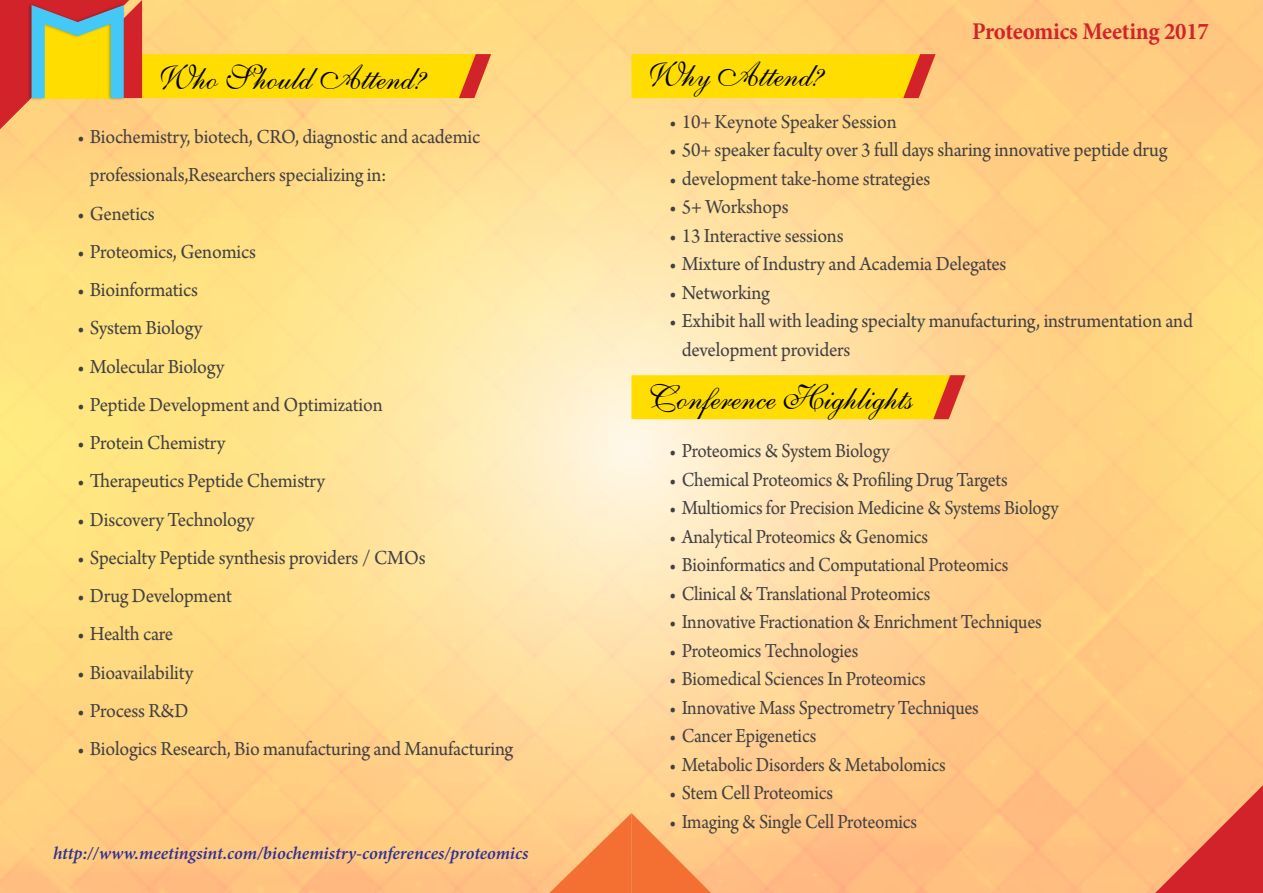
<style>
.page{position:relative;width:1263px;height:893px;background:#fff}
.page>*{position:absolute;margin:0;border:0;box-sizing:border-box;transform-origin:0 0}
.t1{font:34.2px "English 111 Presto BT";color:#000}
.t2{font:700 24px "Minion Pro";letter-spacing:-.01em;color:#d2232a;scale:.95 1}
.t3{font:21px/38.2px "Arno Pro";letter-spacing:-.01em;color:#414042;scale:.95 1}
.t4{font:21px "Arno Pro";letter-spacing:-.01em;color:#414042;scale:.91 1}
.t5{font:italic 600 18px "Minion Pro";letter-spacing:-.005em;color:#2e3092}
</style>
<div class="page">
<img style="left:0;top:0;width:1263px;height:893px">
<svg style="left:631px;top:54px;width:304px;height:44px;background:#fcd305"></svg>
<svg style="left:631px;top:375px;width:334px;height:44px;background:#fcd406"></svg>
<svg style="left:0;top:0;width:491px;height:129px;background:#efc357"></svg>
<svg style="left:549px;top:813px;width:162px;height:80px;background:#f89d5d"></svg>
<svg style="left:1155px;top:785px;width:108px;height:108px;background:#e87255"></svg>
<h1 class="t1" style="left:157px;top:57px;width:271px">Who Should Attend?</h1>
<h1 class="t1" style="left:646px;top:54px;width:179px">Why Attend?</h1>
<p class="t2" style="left:972px;top:14px;width:251px">Proteomics Meeting 2017</p>
<p class="t3" style="left:90px;top:119px;width:412px;text-indent:-13px">• Biochemistry, biotech, CRO, diagnostic and academic professionals,Researchers specializing in:</p>
<p class="t3" style="left:77px;top:195px;width:83px">• Genetics</p>
<p class="t3" style="left:77px;top:234px;width:190px">• Proteomics, Genomics</p>
<p class="t3" style="left:77px;top:272px;width:129px">• Bioinformatics</p>
<p class="t3" style="left:77px;top:310px;width:134px">• System Biology</p>
<p class="t3" style="left:77px;top:348px;width:157px">• Molecular Biology</p>
<p class="t3" style="left:77px;top:386px;width:323px">• Peptide Development and Optimization</p>
<p class="t3" style="left:77px;top:425px;width:158px">• Protein Chemistry</p>
<p class="t3" style="left:77px;top:463px;width:263px">• Therapeutics Peptide Chemistry</p>
<p class="t3" style="left:77px;top:501px;width:188px">• Discovery Technology</p>
<p class="t3" style="left:77px;top:539px;width:368px">• Specialty Peptide synthesis providers / CMOs</p>
<p class="t3" style="left:77px;top:578px;width:165px">• Drug Development</p>
<p class="t3" style="left:77px;top:616px;width:103px">• Health care</p>
<p class="t3" style="left:77px;top:654px;width:124px">• Bioavailability</p>
<p class="t3" style="left:77px;top:692px;width:119px">• Process R&amp;D</p>
<p class="t3" style="left:77px;top:731px;width:461px">• Biologics Research, Bio manufacturing and Manufacturing</p>
<p class="t5" style="left:53px;top:841px;width:477px">http://www.meetingsint.com/biochemistry-conferences/proteomics</p>
<p class="t3" style="left:669px;top:104px;width:241px">• 10+ Keynote Speaker Session</p>
<p class="t3" style="left:669px;top:132px;width:526px">• 50+ speaker faculty over 3 full days sharing innovative peptide drug</p>
<p class="t3" style="left:669px;top:161px;width:277px">• development take-home strategies</p>
<p class="t3" style="left:669px;top:189px;width:127px">• 5+ Workshops</p>
<p class="t3" style="left:669px;top:218px;width:185px">• 13 Interactive sessions</p>
<p class="t3" style="left:669px;top:246px;width:357px">• Mixture of Industry and Academia Delegates</p>
<p class="t3" style="left:669px;top:275px;width:108px">• Networking</p>
<p class="t3" style="left:682px;top:308px;width:540px;line-height:28.5px;text-indent:-13px">• Exhibit hall with leading specialty manufacturing, instrumentation and development providers</p>
<h1 class="t1" style="left:646px;top:376px;width:268px">Conference Highlights</h1>
<p class="t4" style="left:669px;top:439px;width:244px">• Proteomics &amp; System Biology</p>
<p class="t4" style="left:669px;top:467px;width:374px">• Chemical Proteomics &amp; Profiling Drug Targets</p>
<p class="t4" style="left:669px;top:496px;width:430px">• Multiomics for Precision Medicine &amp; Systems Biology</p>
<p class="t4" style="left:669px;top:524px;width:286px">• Analytical Proteomics &amp; Genomics</p>
<p class="t4" style="left:669px;top:553px;width:374px">• Bioinformatics and Computational Proteomics</p>
<p class="t4" style="left:669px;top:581px;width:289px">• Clinical &amp; Translational Proteomics</p>
<p class="t4" style="left:669px;top:610px;width:411px">• Innovative Fractionation &amp; Enrichment Techniques</p>
<p class="t4" style="left:669px;top:638px;width:209px">• Proteomics Technologies</p>
<p class="t4" style="left:669px;top:667px;width:284px">• Biomedical Sciences In Proteomics</p>
<p class="t4" style="left:669px;top:695px;width:342px">• Innovative Mass Spectrometry Techniques</p>
<p class="t4" style="left:669px;top:724px;width:163px">• Cancer Epigenetics</p>
<p class="t4" style="left:669px;top:752px;width:306px">• Metabolic Disorders &amp; Metabolomics</p>
<p class="t4" style="left:669px;top:781px;width:182px">• Stem Cell Proteomics</p>
<p class="t4" style="left:669px;top:809px;width:274px">• Imaging &amp; Single Cell Proteomics</p>
</div>
